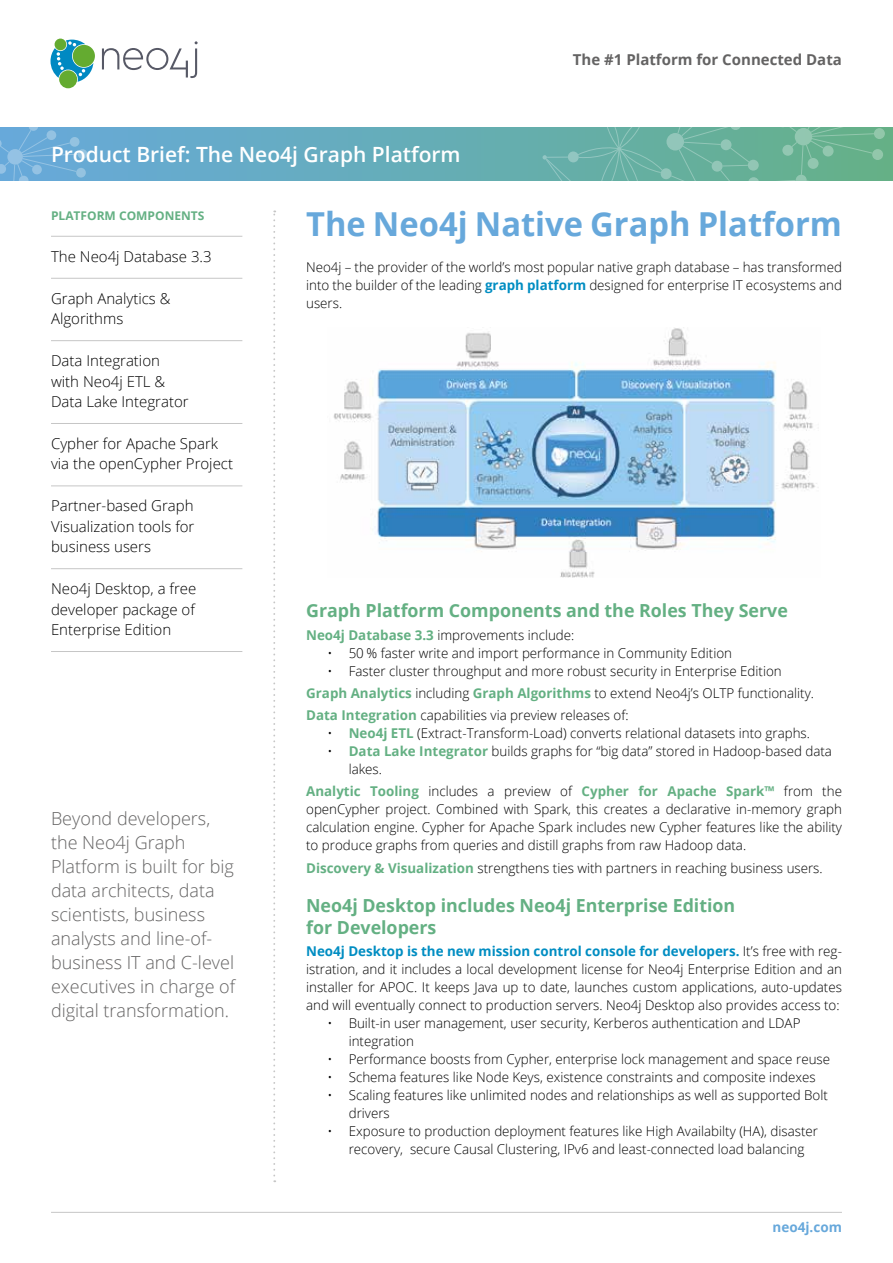
<style>
.page{position:relative;width:893px;height:1263px;background:#fff}
.page>*{position:absolute;margin:0;border:0;box-sizing:border-box;transform-origin:0 0}
.t1{font:700 33px "Open Sans";color:#67a8db}
.t2{font:600 21px "Open Sans";color:#fff}
.t3{font:300 18px/24px "Open Sans";color:#646363}
.t4{font:700 18px/21.6px "Open Sans";color:#64b083}
.t5{font:300 15px/20.4px "Open Sans";color:#000}
.t6{font:700 15px "Open Sans";color:#646363}
.t7{font:300 13.5px/18px "Open Sans";color:#000}
.t8{font:700 13.5px "Open Sans";color:#67a8db}
.t9{font:700 12px "Open Sans";color:#64b083}
.s1{font-weight:700;color:#008dc2}
.s2{font-weight:700;color:#64b083}
.s3{color:#fff}
</style>
<div class="page">
<hr style="left:51px;top:1212px;width:791px;height:1px;background:#c6c6c6">
<svg style="left:273px;top:210px;width:2px;height:972px"></svg>
<svg style="left:79px;top:127px;width:814px;height:54px;background:#65acbe"></svg>
<svg style="left:666px;top:133px;width:18px;height:17px"></svg>
<div style="left:661px;top:168px;width:11px;height:11px;background:#92c6ba;border-radius:50%"></div>
<div style="left:874px;top:128px;width:11px;height:11px;background:#92c7aa;border-radius:50%"></div>
<div style="left:872px;top:149px;width:11px;height:11px;background:#92c7aa;border-radius:50%"></div>
<svg style="left:542px;top:127px;width:121px;height:54px;background:#69b0a7"></svg>
<svg style="left:670px;top:127px;width:205px;height:54px;background:#6bb297"></svg>
<div style="left:78px;top:149px;width:9px;height:10px;background:#94c3e0;border-radius:50%"></div>
<div style="left:76px;top:168px;width:10px;height:10px;background:#94c3e0;border-radius:50%"></div>
<svg style="left:0;top:127px;width:79px;height:54px;background:#6fadd9"></svg>
<svg style="left:102px;top:41px;width:96px;height:37px"></svg>
<svg style="left:51px;top:40px;width:42px;height:42px"></svg>
<div style="left:73px;top:45px;width:22px;height:22px;background:#64ab30;border-radius:50%"></div>
<div style="left:59px;top:70px;width:18px;height:18px;background:#64ab30;border-radius:50%"></div>
<div style="left:55px;top:39px;width:11px;height:11px;background:#64ab30;border-radius:50%"></div>
<hr style="left:51px;top:236px;width:191px;height:1px;background:#c6c6c6">
<hr style="left:51px;top:278px;width:191px;height:1px;background:#c6c6c6">
<hr style="left:51px;top:340px;width:191px;height:1px;background:#c6c6c6">
<hr style="left:51px;top:423px;width:191px;height:1px;background:#c6c6c6">
<hr style="left:51px;top:485px;width:191px;height:1px;background:#c6c6c6">
<hr style="left:51px;top:568px;width:191px;height:1px;background:#c6c6c6">
<hr style="left:51px;top:651px;width:191px;height:1px;background:#c6c6c6">
<img style="left:333px;top:327px;width:484px;height:251px">
<h2 class="t2" style="left:51px;top:140px;width:411px">Product Brief: The Neo4j Graph Platform</h2>
<p class="t6" style="left:573px;top:49px;width:270px">The #1 Platform for Connected Data</p>
<p class="t9" style="left:51px;top:207px;width:155px">PLATFORM COMPONENTS</p>
<p class="t5" style="left:51px;top:246px;width:162px">The Neo4j Database 3.3</p>
<p class="t5" style="left:51px;top:288px;width:121px">Graph Analytics &amp;<br>Algorithms</p>
<p class="t5" style="left:51px;top:350px;width:139px">Data Integration with Neo4j ETL &amp;<br>Data Lake Integrator</p>
<p class="t5" style="left:51px;top:433px;width:184px">Cypher for Apache Spark via the openCypher Project</p>
<p class="t5" style="left:51px;top:495px;width:145px;text-align:justify">Partner-based Graph Visualization tools for business users</p>
<p class="t5" style="left:51px;top:578px;width:147px;text-align:justify">Neo4j Desktop, a free developer package of Enterprise Edition</p>
<h3 class="t3" style="left:51px;top:806px;width:186px">Beyond developers, the Neo4j Graph<br>Platform is built for big data architects, data scientists, business analysts and line-of&shy;business IT and C-level executives in charge of digital transformation.</h3>
<h1 class="t1" style="left:306px;top:200px;width:537px">The Neo4j Native Graph Platform</h1>
<p class="t7" style="left:306px;top:257px;width:537px;text-align:justify">Neo4j – the provider of the world’s most popular native graph database – has transformed into the builder of the leading <span class="s1">graph platform</span> designed for enterprise IT ecosystems and users.</p>
<h3 class="t4" style="left:306px;top:600px;width:483px">Graph Platform Components and the Roles They Serve</h3>
<p class="t7" style="left:306px;top:625px;width:270px"><span class="s2">Neo4j Database 3.3</span> improvements include:</p>
<p class="t7" style="left:327px;top:643px;width:406px">• 50 % faster write and import performance in Community Edition</p>
<p class="t7" style="left:306px;top:659px;width:509px;line-height:22.2px;text-indent:21px">• Faster cluster throughput and more robust security in Enterprise Edition<br><span class="s2">Graph Analytics</span> including <span class="s2">Graph Algorithms</span> to extend Neo4j’s OLTP functionality.<br><span class="s2">Data Integration</span> capabilities via preview releases of:</p>
<p class="t7" style="left:327px;top:724px;width:484px">• <span class="s2">Neo4j ETL</span> (Extract-Transform-Load) converts relational datasets into graphs.</p>
<p class="t7" style="left:349px;top:742px;width:485px;text-indent:-21px">• <span class="s2">Data Lake Integrator</span> builds graphs for “big data” stored in Hadoop-based data lakes.</p>
<p class="t7" style="left:306px;top:782px;width:537px;text-align:justify"><span class="s2">Analytic Tooling</span> includes a preview of <span class="s2">Cypher for Apache Spark™</span> from the openCypher project. Combined with Spark, this creates a declarative in-memory graph calculation engine. Cypher for Apache Spark includes new Cypher features like the ability to produce graphs from queries and distill graphs from raw Hadoop data.</p>
<p class="t7" style="left:306px;top:858px;width:518px"><span class="s2">Discovery &amp; Visualization</span> strengthens ties with partners in reaching business users.</p>
<h3 class="t4" style="left:306px;top:894px;width:431px">Neo4j Desktop includes Neo4j Enterprise Edition for Developers</h3>
<p class="t7" style="left:306px;top:942px;width:537px;text-align:justify"><span class="s1">Neo4j Desktop is the new mission control console for developers.</span> It’s free with reg&shy;istration, and it includes a local development license for Neo4j Enterprise Edition and an installer for APOC. It keeps Java up to date, launches custom applications, auto-updates and will eventually connect to production servers. Neo4j Desktop also provides access to:</p>
<p class="t7" style="left:349px;top:1014px;width:453px;text-indent:-21px">• Built-in user management, user security, Kerberos authentication and LDAP integration</p>
<p class="t7" style="left:327px;top:1050px;width:504px">• Performance boosts from Cypher, enterprise lock management and space reuse</p>
<p class="t7" style="left:327px;top:1068px;width:490px">• Schema features like Node Keys, existence constraints and composite indexes</p>
<p class="t7" style="left:349px;top:1086px;width:481px;text-indent:-21px">• Scaling features like unlimited nodes and relationships as well as supported Bolt drivers</p>
<p class="t7" style="left:327px;top:1122px;width:492px;text-align:center">• Exposure to production deployment features like High Availabilty (HA), disaster recovery, secure Causal Clustering, IPv6 and least-connected load balancing</p>
<p class="t8" style="left:734px;top:1218px;width:109px"><span class="s3">www.</span>neo4j.com</p>
</div>
